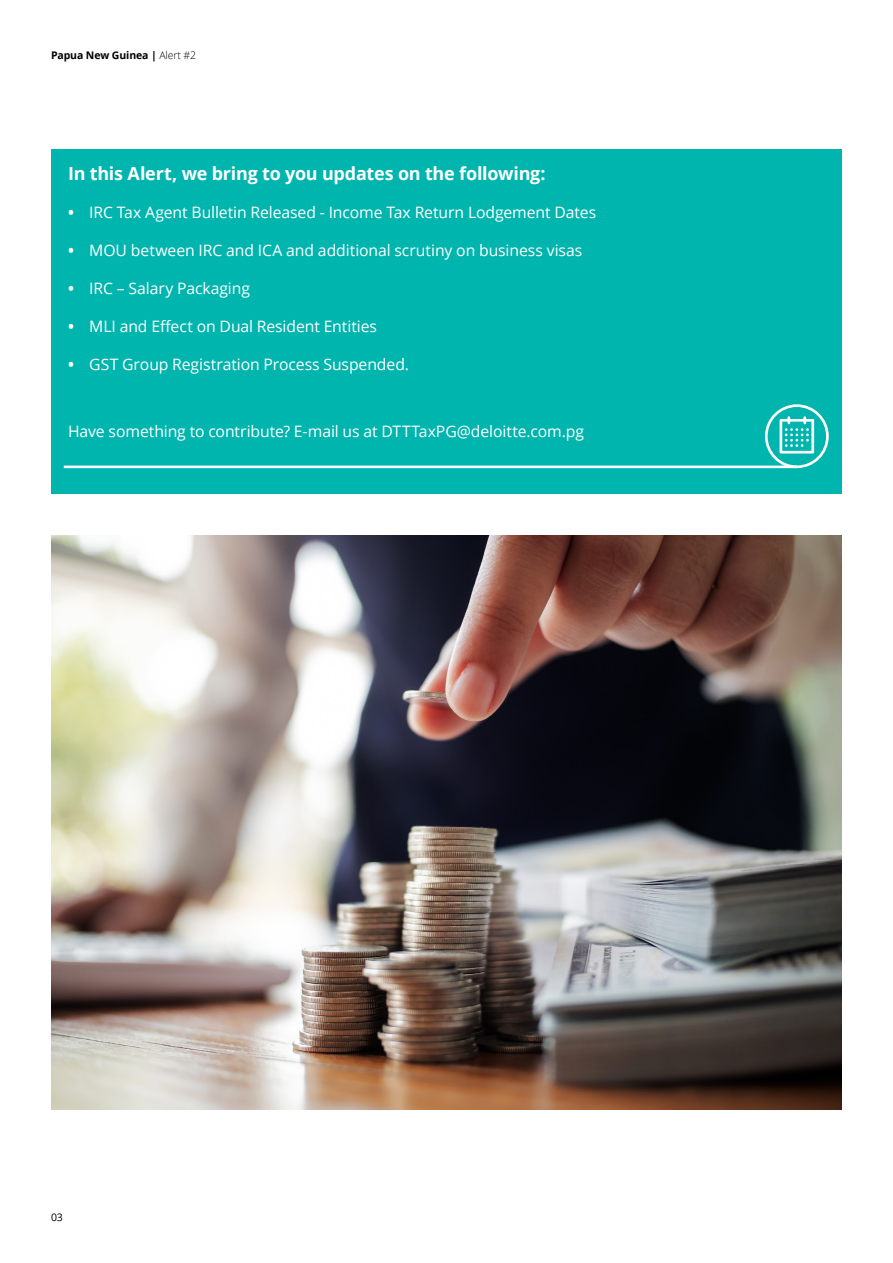
<style>
.page{position:relative;width:893px;height:1263px;background:#fff}
.page>*{position:absolute;margin:0;border:0;box-sizing:border-box;transform-origin:0 0}
.Body_copy__8_5_12pt{font:700 18px "Open Sans";letter-spacing:-.015em;color:#fff}
.Body_copy__8_5_12pt-2{font:15.75px "Open Sans";letter-spacing:-.005em;color:#fff}
.t1{font:700 10.5px "Open Sans";letter-spacing:-.01em;color:#010101}
.t2{font:10.5px "Open Sans";color:#010101}
.s1{font-weight:300}
.s2{font-weight:700}
</style>
<div class="page">
<div style="left:51px;top:149px;width:791px;height:344px;background:#00b5ae"></div>
<svg style="left:765px;top:404px;width:64px;height:64px"></svg>
<hr style="left:64px;top:466px;width:733px;height:2px;background:#fff">
<img style="left:51px;top:536px;width:791px;height:574px">
<p class="t1" style="left:51px;top:48px;width:147px">Papua New Guinea | <span class="s1">Alert #2</span></p>
<p class="Body_copy__8_5_12pt" style="left:68px;top:160px;width:479px">In this Alert, we bring to you updates on the following:</p>
<p class="Body_copy__8_5_12pt-2" style="left:68px;top:201px;width:530px"><span class="s2">•</span> IRC Tax Agent Bulletin Released - Income Tax Return Lodgement Dates</p>
<p class="Body_copy__8_5_12pt-2" style="left:68px;top:239px;width:516px"><span class="s2">•</span> MOU between IRC and ICA and additional scrutiny on business visas</p>
<p class="Body_copy__8_5_12pt-2" style="left:68px;top:277px;width:183px"><span class="s2">•</span> IRC – Salary Packaging</p>
<p class="Body_copy__8_5_12pt-2" style="left:68px;top:315px;width:311px"><span class="s2">•</span> MLI and Effect on Dual Resident Entities</p>
<p class="Body_copy__8_5_12pt-2" style="left:68px;top:353px;width:343px"><span class="s2">•</span> GST Group Registration Process Suspended.</p>
<p class="Body_copy__8_5_12pt-2" style="left:68px;top:421px;width:517px">Have something to contribute? E-mail us at DTTTaxPG@deloitte.com.pg</p>
<p class="t2" style="left:51px;top:1210px;width:13px">03</p>
</div>
